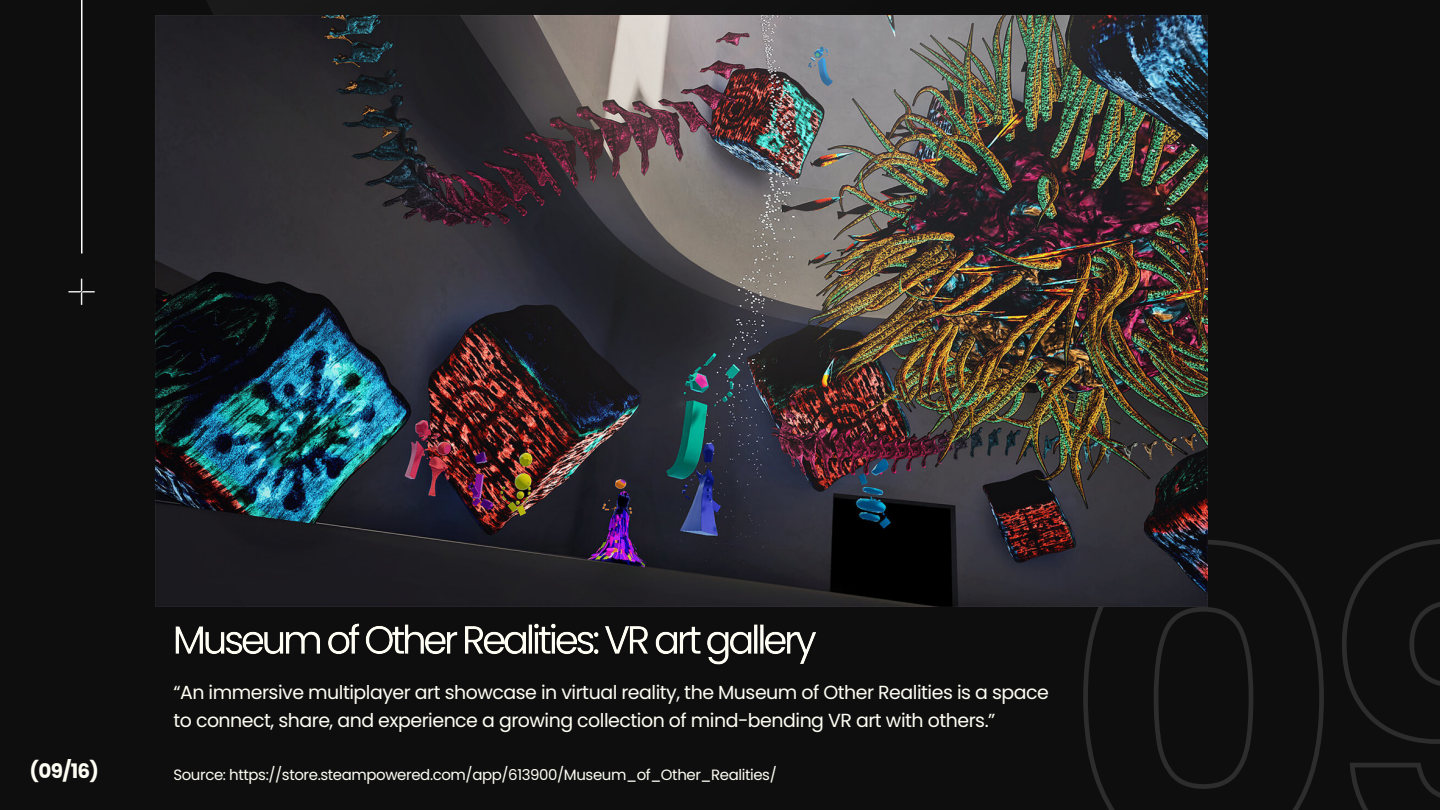
<style>
.page{position:relative;width:1440px;height:810px;background:#0e0e0e}
.page>*{position:absolute;margin:0;border:0;box-sizing:border-box;transform-origin:0 0}
.t1{font:700 20px "Poppins";color:#fffef4}
.t2{font:19px/28.5px "Poppins";letter-spacing:-.025em;color:#fffef4}
.t3{font:15px "Poppins";letter-spacing:-.025em;color:#fffef4}
</style>
<div class="page">
<svg style="left:68px;top:0;width:983px;height:350px"></svg>
<img style="left:175px;top:623px;width:641px;height:42px">
<svg style="left:1083px;top:539px;width:357px;height:271px"></svg>
<img style="left:156px;top:16px;width:1051px;height:591px">
<p class="t1" style="left:30px;top:757px;width:71px">(09/16)</p>
<p class="t2" style="left:173px;top:678px;width:877px">“An immersive multiplayer art showcase in virtual reality, the Museum of Other Realities is a space to connect, share, and experience a growing collection of mind-bending VR art with others.”</p>
<p class="t3" style="left:173px;top:764px;width:605px">Source: https://store.steampowered.com/app/613900/Museum_of_Other_Realities/</p>
</div>
